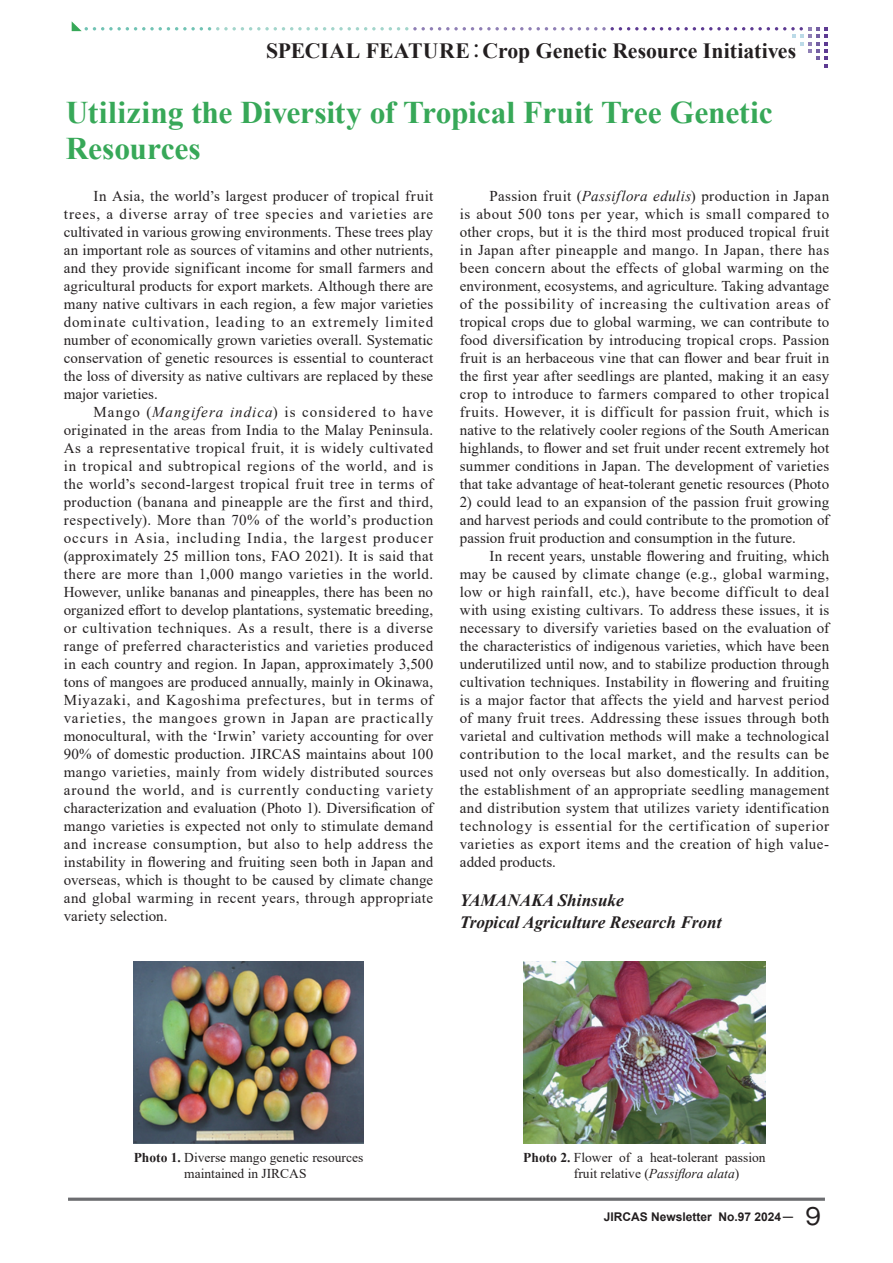
<style>
.page{position:relative;width:893px;height:1263px;background:#fff}
.page>*{position:absolute;margin:0;border:0;box-sizing:border-box;transform-origin:0 0}
.小見出し{font:700 31.5px/36px "Times New Roman";letter-spacing:-.005em;color:#37a858}
.t1{font:700 21.75px "Times New Roman";letter-spacing:-.005em;color:#231f20}
.著者{font:italic 700 17.25px "Times New Roman";color:#231f20}
.本文{font:15px/18px "Times New Roman";letter-spacing:.01em;color:#231f20;text-align:justify}
.図キャプションEN_9pt{font:13.5px/16.5px "Times New Roman";color:#231f20}
.t2{font:700 12px "Arial";color:#231f20}
.s1{font-family:"Koz Min Pr 6 N";font-weight:400}
.s2{font-style:italic}
.s3{font-weight:700}
.s4{font-family:"Gothic MB101 Pro";font-weight:500}
.s5{font-family:"Gothic MB101 Pro";font-weight:400;font-size:22.5px}
</style>
<div class="page">
<svg style="left:72px;top:22px;width:756px;height:46px"></svg>
<svg style="left:68px;top:1197px;width:757px;height:4px;background:#898a8c"></svg>
<img style="left:523px;top:961px;width:243px;height:183px">
<img style="left:134px;top:961px;width:229px;height:183px">
<h2 class="t1" style="left:266px;top:35px;width:531px">SPECIAL FEATURE<span class="s1">：</span>Crop Genetic Resource Initiatives</h2>
<p class="小見出し" style="left:66px;top:93px;width:708px">Utilizing the Diversity of Tropical Fruit Tree Genetic<br>Resources</p>
<p class="本文" style="left:64px;top:186px;width:371px;text-indent:30px">In Asia, the world’s largest producer of tropical fruit trees, a diverse array of tree species and varieties are cultivated in various growing environments. These trees play an important role as sources of vitamins and other nutrients, and they provide significant income for small farmers and agricultural products for export markets. Although there are many native cultivars in each region, a few major varieties dominate cultivation, leading to an extremely limited number of economically grown varieties overall. Systematic conservation of genetic resources is essential to counteract the loss of diversity as native cultivars are replaced by these major varieties.</p>
<p class="本文" style="left:64px;top:402px;width:371px;text-indent:30px">Mango (<span class="s2">Mangifera indica</span>) is considered to have originated in the areas from India to the Malay Peninsula.<br>As a representative tropical fruit, it is widely cultivated in tropical and subtropical regions of the world, and is the world’s second-largest tropical fruit tree in terms of production (banana and pineapple are the first and third, respectively). More than 70% of the world’s production occurs in Asia, including India, the largest producer (approximately 25 million tons, FAO 2021). It is said that there are more than 1,000 mango varieties in the world.<br>However, unlike bananas and pineapples, there has been no organized effort to develop plantations, systematic breeding, or cultivation techniques. As a result, there is a diverse range of preferred characteristics and varieties produced in each country and region. In Japan, approximately 3,500 tons of mangoes are produced annually, mainly in Okinawa, Miyazaki, and Kagoshima prefectures, but in terms of varieties, the mangoes grown in Japan are practically monocultural, with the ‘Irwin’ variety accounting for over 90% of domestic production. JIRCAS maintains about 100 mango varieties, mainly from widely distributed sources around the world, and is currently conducting variety characterization and evaluation (Photo 1). Diversification of mango varieties is expected not only to stimulate demand and increase consumption, but also to help address the instability in flowering and fruiting seen both in Japan and overseas, which is thought to be caused by climate change and global warming in recent years, through appropriate variety selection.</p>
<p class="本文" style="left:460px;top:186px;width:371px;text-indent:30px">Passion fruit (<span class="s2">Passiflora edulis</span>) production in Japan is about 500 tons per year, which is small compared to other crops, but it is the third most produced tropical fruit in Japan after pineapple and mango. In Japan, there has been concern about the effects of global warming on the environment, ecosystems, and agriculture. Taking advantage of the possibility of increasing the cultivation areas of tropical crops due to global warming, we can contribute to food diversification by introducing tropical crops. Passion fruit is an herbaceous vine that can flower and bear fruit in the first year after seedlings are planted, making it an easy crop to introduce to farmers compared to other tropical fruits. However, it is difficult for passion fruit, which is native to the relatively cooler regions of the South American highlands, to flower and set fruit under recent extremely hot summer conditions in Japan. The development of varieties that take advantage of heat-tolerant genetic resources (Photo</p>
<p class="本文" style="left:460px;top:492px;width:371px">2) could lead to an expansion of the passion fruit growing and harvest periods and could contribute to the promotion of passion fruit production and consumption in the future.</p>
<p class="本文" style="left:460px;top:546px;width:371px;text-indent:30px">In recent years, unstable flowering and fruiting, which may be caused by climate change (e.g., global warming, low or high rainfall, etc.), have become difficult to deal with using existing cultivars. To address these issues, it is necessary to diversify varieties based on the evaluation of the characteristics of indigenous varieties, which have been underutilized until now, and to stabilize production through cultivation techniques. Instability in flowering and fruiting is a major factor that affects the yield and harvest period of many fruit trees. Addressing these issues through both varietal and cultivation methods will make a technological contribution to the local market, and the results can be used not only overseas but also domestically. In addition, the establishment of an appropriate seedling management and distribution system that utilizes variety identification technology is essential for the certification of superior varieties as export items and the creation of high value&shy;added products.</p>
<p class="著者" style="left:460px;top:888px;width:166px">YAMANAKA Shinsuke</p>
<p class="著者" style="left:460px;top:910px;width:263px">Tropical Agriculture Research Front</p>
<p class="図キャプションEN_9pt" style="left:134px;top:1148px;width:231px;text-align:center"><span class="s3">Photo 1.</span> Diverse mango genetic resources maintained in JIRCAS</p>
<p class="図キャプションEN_9pt" style="left:574px;top:1148px;width:193px;text-indent:-51px"><span class="s3">Photo 2.</span> Flower of a heat-tolerant passion fruit relative (<span class="s2">Passiflora alata</span>)</p>
<p class="t2" style="left:604px;top:1208px;width:219px">JIRCAS Newsletter No.97 2024 <span class="s4">－</span> <span class="s5">9</span></p>
</div>
